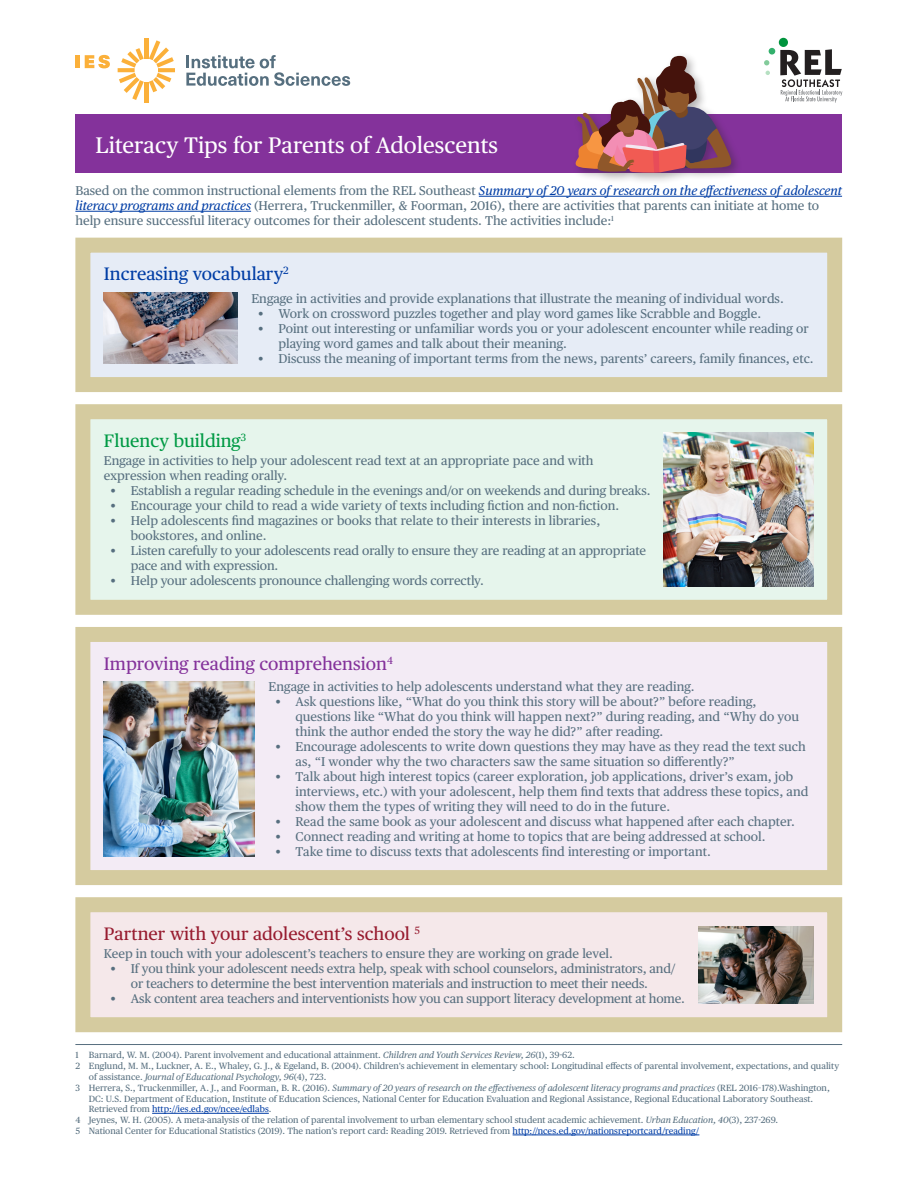
<style>
.page{position:relative;width:918px;height:1188px;background:#fff}
.page>*{position:absolute;margin:0;border:0;box-sizing:border-box;transform-origin:0 0}
.t1{font:22.5px "Publico Text";color:#fff}
.t2{font:18px "Publico Text";color:#971b2f}
.t3{font:18px "Publico Text";color:#84329b}
.t4{font:18px "Publico Text";color:#003da5}
.t5{font:18px "Publico Text";color:#009a44}
.t6{font:12.75px/15px "Publico Text";color:#576f7f}
.t7{font:9px/10.8px "Publico Text";color:#576f7f}
.s1{font-style:italic;color:#003da5}
.s2{font-style:italic}
.s3{color:#003da5}
</style>
<div class="page">
<div style="left:75px;top:55px;width:5px;height:13px;background:#fbb03a"></div>
<svg style="left:85px;top:55px;width:25px;height:13px"></svg>
<hr style="left:144px;top:38px;width:4px;height:21px;background:#fbb03a">
<hr style="left:144px;top:82px;width:4px;height:21px;background:#fbb03a">
<svg style="left:119px;top:40px;width:55px;height:60px"></svg>
<svg style="left:186px;top:55px;width:164px;height:31px"></svg>
<div style="left:769px;top:48px;width:6px;height:7px;background:#33b06c;border-radius:50%"></div>
<svg style="left:764px;top:60px;width:5px;height:5px"></svg>
<svg style="left:766px;top:71px;width:4px;height:4px"></svg>
<div style="left:779px;top:38px;width:9px;height:9px;background:#00943d;border-radius:50%"></div>
<svg style="left:780px;top:49px;width:62px;height:54px"></svg>
<div style="left:75px;top:115px;width:767px;height:58px;background:#84329b"></div>
<hr style="left:479px;top:196px;width:363px;height:1px;background:#003da5">
<hr style="left:75px;top:211px;width:176px;height:1px;background:#003da5">
<hr style="left:75px;top:1044px;width:767px;height:1px;background:#576f7f">
<hr style="left:152px;top:1113px;width:117px;height:1px;background:#003da5">
<hr style="left:513px;top:1135px;width:186px;height:1px;background:#003da5">
<div style="left:83px;top:412px;width:752px;height:195px;background:#e6f5ec"></div>
<div style="left:75px;top:404px;width:767px;height:211px;border:15px solid #d5cb9f"></div>
<img style="left:664px;top:433px;width:150px;height:154px">
<div style="left:83px;top:905px;width:752px;height:120px;background:#f5e8ea"></div>
<div style="left:75px;top:897px;width:767px;height:135px;border:15px solid #d5cb9f"></div>
<img style="left:699px;top:927px;width:115px;height:77px">
<div style="left:83px;top:245px;width:752px;height:140px;background:#e6ecf6"></div>
<div style="left:75px;top:238px;width:767px;height:154px;border:15px solid #d5cb9f"></div>
<img style="left:104px;top:293px;width:134px;height:71px">
<div style="left:83px;top:634px;width:752px;height:244px;background:#f3ebf5"></div>
<div style="left:75px;top:627px;width:767px;height:258px;border:15px solid #d5cb9f"></div>
<img style="left:104px;top:681px;width:151px;height:176px">
<div style="left:572px;top:52px;width:171px;height:133px;background:#231f20;opacity:.35"></div>
<svg style="left:576px;top:56px;width:155px;height:117px"></svg>
<p class="t1" style="left:96px;top:128px;width:404px">Literacy Tips for Parents of Adolescents</p>
<p class="t6" style="left:75px;top:182px;width:768px">Based on the common instructional elements from the REL Southeast <span class="s1">Summary of 20 years of research on the effectiveness of adolescent literacy programs and practices</span> (Herrera, Truckenmiller, &amp; Foorman, 2016), there are activities that parents can initiate at home to help ensure successful literacy outcomes for their adolescent students. The activities include:<sup>1</sup></p>
<p class="t4" style="left:104px;top:260px;width:186px">Increasing vocabulary<sup>2</sup></p>
<p class="t6" style="left:251px;top:290px;width:534px">Engage in activities and provide explanations that illustrate the meaning of individual words.</p>
<p class="t6" style="left:258px;top:305px;width:504px">• Work on crossword puzzles together and play word games like Scrabble and Boggle.</p>
<p class="t6" style="left:278px;top:320px;width:532px;text-indent:-20px">• Point out interesting or unfamiliar words you or your adolescent encounter while reading or playing word games and talk about their meaning.</p>
<p class="t6" style="left:258px;top:350px;width:557px">• Discuss the meaning of important terms from the news, parents’ careers, family finances, etc.</p>
<p class="t5" style="left:104px;top:427px;width:144px">Fluency building<sup>3</sup></p>
<p class="t6" style="left:104px;top:453px;width:491px">Engage in activities to help your adolescent read text at an appropriate pace and with expression when reading orally.</p>
<p class="t6" style="left:111px;top:483px;width:541px">• Establish a regular reading schedule in the evenings and/or on weekends and during breaks.</p>
<p class="t6" style="left:111px;top:498px;width:510px">• Encourage your child to read a wide variety of texts including fiction and non-fiction.</p>
<p class="t6" style="left:131px;top:513px;width:471px;text-indent:-20px">• Help adolescents find magazines or books that relate to their interests in libraries, bookstores, and online.</p>
<p class="t6" style="left:131px;top:543px;width:517px;text-indent:-20px">• Listen carefully to your adolescents read orally to ensure they are reading at an appropriate pace and with expression.</p>
<p class="t6" style="left:111px;top:573px;width:375px">• Help your adolescents pronounce challenging words correctly.</p>
<p class="t3" style="left:104px;top:650px;width:291px">Improving reading comprehension<sup>4</sup></p>
<p class="t6" style="left:269px;top:679px;width:428px">Engage in activities to help adolescents understand what they are reading.</p>
<p class="t6" style="left:296px;top:694px;width:505px;text-indent:-20px">• Ask questions like, “What do you think this story will be about?” before reading, questions like “What do you think will happen next?” during reading, and “Why do you think the author ended the story the way he did?” after reading.</p>
<p class="t6" style="left:296px;top:739px;width:512px;text-indent:-20px">• Encourage adolescents to write down questions they may have as they read the text such as, “I wonder why the two characters saw the same situation so differently?”</p>
<p class="t6" style="left:296px;top:769px;width:514px;text-indent:-20px">• Talk about high interest topics (career exploration, job applications, driver’s exam, job interviews, etc.) with your adolescent, help them find texts that address these topics, and show them the types of writing they will need to do in the future.</p>
<p class="t6" style="left:275px;top:814px;width:521px">• Read the same book as your adolescent and discuss what happened after each chapter.</p>
<p class="t6" style="left:275px;top:829px;width:492px">• Connect reading and writing at home to topics that are being addressed at school.</p>
<p class="t6" style="left:275px;top:844px;width:437px">• Take time to discuss texts that adolescents find interesting or important.</p>
<p class="t2" style="left:104px;top:920px;width:318px">Partner with your adolescent’s school <sup>5</sup></p>
<p class="t6" style="left:104px;top:946px;width:511px">Keep in touch with your adolescent’s teachers to ensure they are working on grade level.</p>
<p class="t6" style="left:111px;top:961px;width:567px;text-align:center">• If you think your adolescent needs extra help, speak with school counselors, administrators, and/ or teachers to determine the best intervention materials and instruction to meet their needs.</p>
<p class="t6" style="left:111px;top:991px;width:576px">• Ask content area teachers and interventionists how you can support literacy development at home.</p>
<p class="t7" style="left:75px;top:1049px;width:501px">1 Barnard, W. M. (2004). Parent involvement and educational attainment. <span class="s2">Children and Youth Services Review, 26</span>(1), 39-62.</p>
<p class="t7" style="left:89px;top:1060px;width:752px;text-indent:-14px">2 Englund, M. M., Luckner, A. E., Whaley, G. J., &amp; Egeland, B. (2004). Children's achievement in elementary school: Longitudinal effects of parental involvement, expectations, and quality of assistance. <span class="s2">Journal of Educational Psychology, 96</span>(4), 723.</p>
<p class="t7" style="left:89px;top:1082px;width:742px;text-indent:-14px">3 Herrera, S., Truckenmiller, A. J., and Foorman, B. R. (2016). <span class="s2">Summary of 20 years of research on the effectiveness of adolescent literacy programs and practices</span> (REL 2016–178).Washington,<br>DC: U.S. Department of Education, Institute of Education Sciences, National Center for Education Evaluation and Regional Assistance, Regional Educational Laboratory Southeast.<br>Retrieved from <span class="s3">http://ies.ed.gov/ncee/edlabs</span>.</p>
<p class="t7" style="left:75px;top:1114px;width:704px">4 Jeynes, W. H. (2005). A meta-analysis of the relation of parental involvement to urban elementary school student academic achievement. <span class="s2">Urban Education, 40</span>(3), 237-269.</p>
<p class="t7" style="left:75px;top:1125px;width:626px">5 National Center for Educational Statistics (2019). The nation’s report card: Reading 2019. Retrieved from <span class="s3">http://nces.ed.gov/nationsreportcard/reading/</span></p>
</div>
